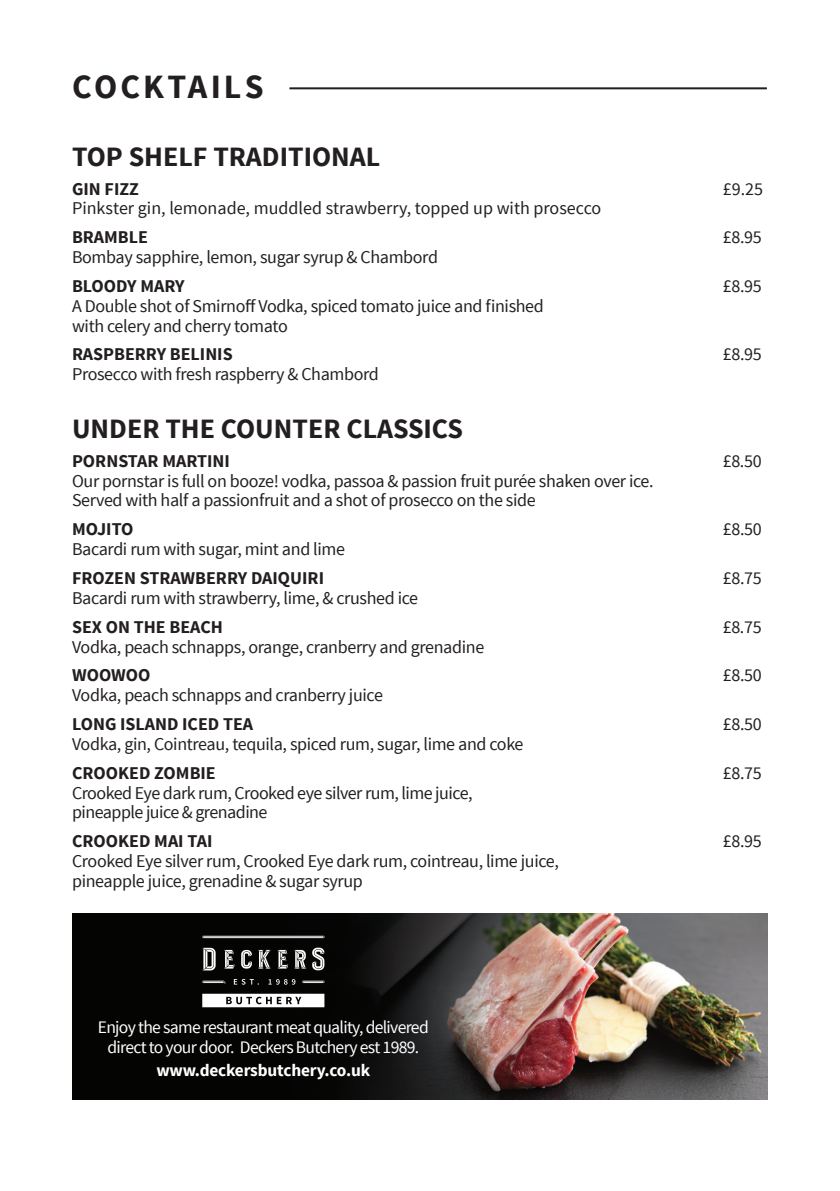
<style>
.page{position:relative;width:840px;height:1191px;background:#fff}
.page>*{position:absolute;margin:0;border:0;box-sizing:border-box;transform-origin:0 0}
.Body_text{font:700 34px "Source Sans Pro";letter-spacing:.085em;color:#231f20}
.t1{font:700 28px "Source Sans Pro";color:#231f20}
.t2{font:18px/19.8px "Source Sans Pro";letter-spacing:-.02em;color:#231f20}
.t3{font:700 18px "Source Sans Pro";color:#231f20}
.t4{font:18px "Source Sans Pro";color:#231f20}
.t5{font:17.6px/20px "Source Sans Pro";letter-spacing:-.04em;color:#fff;text-align:center}
.t6{font:700 17.2px "Source Sans Pro";letter-spacing:-.01em;color:#fff}
</style>
<div class="page">
<hr style="left:289px;top:87px;width:477px;height:2px;background:#231f20">
<img style="left:72px;top:913px;width:695px;height:186px">
<svg style="left:202px;top:935px;width:122px;height:3px"></svg>
<svg style="left:202px;top:980px;width:22px;height:3px"></svg>
<svg style="left:302px;top:980px;width:22px;height:3px"></svg>
<svg style="left:234px;top:979px;width:25px;height:5px"></svg>
<svg style="left:268px;top:979px;width:27px;height:5px"></svg>
<svg style="left:294px;top:950px;width:12px;height:18px"></svg>
<svg style="left:312px;top:947px;width:12px;height:23px"></svg>
<svg style="left:277px;top:950px;width:11px;height:18px"></svg>
<svg style="left:202px;top:947px;width:13px;height:23px"></svg>
<svg style="left:258px;top:950px;width:13px;height:18px"></svg>
<svg style="left:241px;top:950px;width:11px;height:18px"></svg>
<svg style="left:224px;top:950px;width:11px;height:18px"></svg>
<svg style="left:202px;top:993px;width:122px;height:14px"></svg>
<p class="Body_text" style="left:72px;top:64px;width:193px">COCKTAILS</p>
<p class="t1" style="left:72px;top:138px;width:309px">TOP SHELF TRADITIONAL</p>
<p class="t3" style="left:72px;top:177px;width:68px">GIN FIZZ</p>
<p class="t2" style="left:722px;top:179px;width:42px">£9.25</p>
<p class="t4" style="left:72px;top:197px;width:530px">Pinkster gin, lemonade, muddled strawberry, topped up with prosecco</p>
<p class="t3" style="left:72px;top:226px;width:77px">BRAMBLE</p>
<p class="t2" style="left:722px;top:228px;width:40px">£8.95</p>
<p class="t2" style="left:72px;top:247px;width:367px">Bombay sapphire, lemon, sugar syrup &amp; Chambord</p>
<p class="t3" style="left:72px;top:274px;width:114px">BLOODY MARY</p>
<p class="t2" style="left:722px;top:276px;width:40px">£8.95</p>
<p class="t2" style="left:72px;top:296px;width:473px">A Double shot of Smirnoff Vodka, spiced tomato juice and finished with celery and cherry tomato</p>
<p class="t3" style="left:72px;top:343px;width:162px">RASPBERRY BELINIS</p>
<p class="t2" style="left:722px;top:345px;width:40px">£8.95</p>
<p class="t2" style="left:72px;top:365px;width:308px">Prosecco with fresh raspberry &amp; Chambord</p>
<p class="t1" style="left:72px;top:411px;width:392px">UNDER THE COUNTER CLASSICS</p>
<p class="t3" style="left:72px;top:449px;width:159px">PORNSTAR MARTINI</p>
<p class="t2" style="left:722px;top:451px;width:40px">£8.50</p>
<p class="t2" style="left:72px;top:471px;width:582px">Our pornstar is full on booze! vodka, passoa &amp; passion fruit purée shaken over ice.<br>Served with half a passionfruit and a shot of prosecco on the side</p>
<p class="t3" style="left:72px;top:518px;width:63px">MOJITO</p>
<p class="t2" style="left:722px;top:520px;width:40px">£8.50</p>
<p class="t2" style="left:72px;top:539px;width:274px">Bacardi rum with sugar, mint and lime</p>
<p class="t3" style="left:72px;top:566px;width:253px">FROZEN STRAWBERRY DAIQUIRI</p>
<p class="t2" style="left:722px;top:568px;width:40px">£8.75</p>
<p class="t2" style="left:72px;top:588px;width:347px">Bacardi rum with strawberry, lime, &amp; crushed ice</p>
<p class="t3" style="left:72px;top:615px;width:152px">SEX ON THE BEACH</p>
<p class="t2" style="left:722px;top:617px;width:40px">£8.75</p>
<p class="t2" style="left:72px;top:637px;width:413px">Vodka, peach schnapps, orange, cranberry and grenadine</p>
<p class="t3" style="left:72px;top:664px;width:80px">WOOWOO</p>
<p class="t2" style="left:722px;top:666px;width:40px">£8.50</p>
<p class="t2" style="left:72px;top:685px;width:312px">Vodka, peach schnapps and cranberry juice</p>
<p class="t3" style="left:72px;top:712px;width:182px">LONG ISLAND ICED TEA</p>
<p class="t2" style="left:722px;top:714px;width:40px">£8.50</p>
<p class="t2" style="left:72px;top:734px;width:452px">Vodka, gin, Cointreau, tequila, spiced rum, sugar, lime and coke</p>
<p class="t3" style="left:72px;top:761px;width:145px">CROOKED ZOMBIE</p>
<p class="t2" style="left:722px;top:763px;width:40px">£8.75</p>
<p class="t2" style="left:72px;top:783px;width:402px">Crooked Eye dark rum, Crooked eye silver rum, lime juice, pineapple juice &amp; grenadine</p>
<p class="t3" style="left:72px;top:829px;width:142px">CROOKED MAI TAI</p>
<p class="t2" style="left:722px;top:831px;width:40px">£8.95</p>
<p class="t2" style="left:72px;top:851px;width:488px">Crooked Eye silver rum, Crooked Eye dark rum, cointreau, lime juice, pineapple juice, grenadine &amp; sugar syrup</p>
<p class="t5" style="left:98px;top:1017px;width:332px">Enjoy the same restaurant meat quality, delivered direct to your door. Deckers Butchery est 1989.</p>
<p class="t6" style="left:156px;top:1059px;width:215px">www.deckersbutchery.co.uk</p>
</div>
